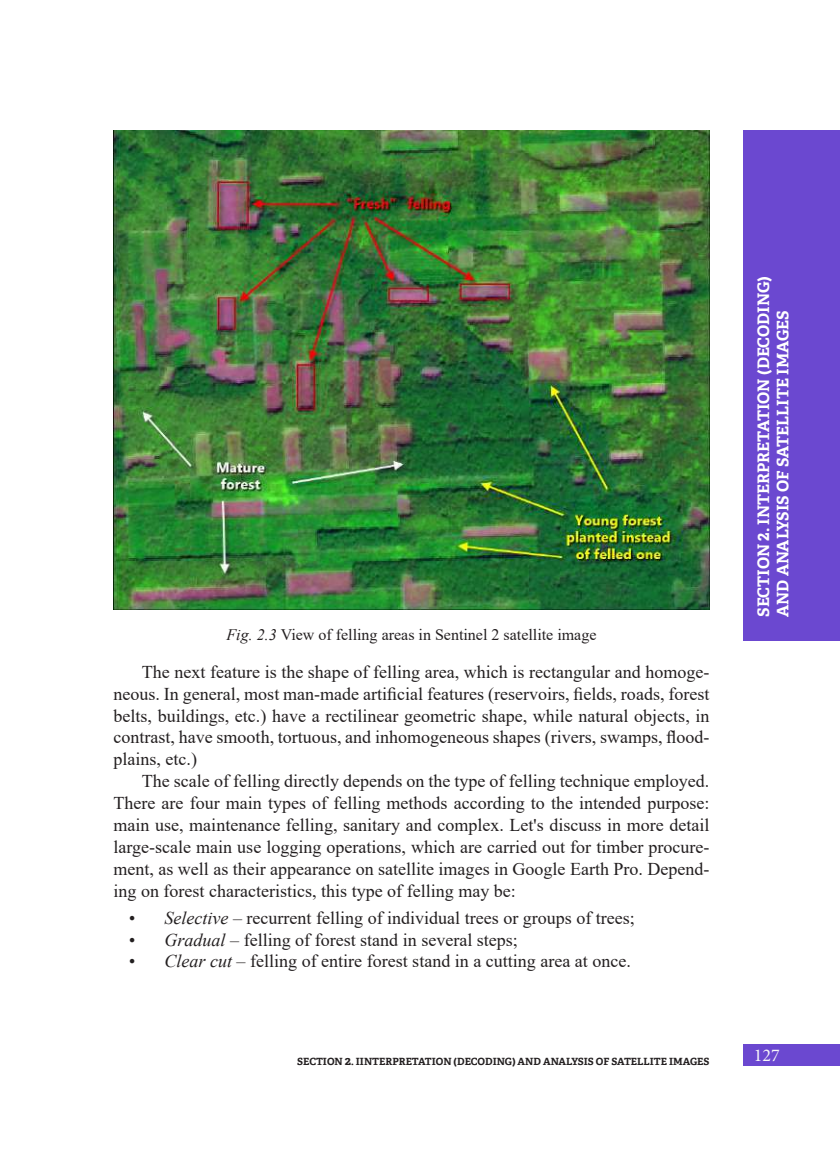
<style>
.page{position:relative;width:840px;height:1168px;background:#fff}
.page>*{position:absolute;margin:0;border:0;box-sizing:border-box;transform-origin:0 0}
.t1{font:18px/22px "Times New Roman";color:#231f20;text-align:justify}
.t2{font:18px "Minion Pro";color:#f7f7f8}
.t3{font:700 16px/19.2px "Adelle Cyrillic";color:#fff}
.t4{font:16px "Times New Roman";color:#231f20}
.t5{font:700 10px "Adelle Cyrillic";color:#231f20}
.s1{font-style:italic}
.s2{font-size:12px}
.s3{font-size:19.2px}
</style>
<div class="page">
<div style="left:743px;top:1045px;width:96px;height:21px;background:#6b48d0"></div>
<div style="left:743px;top:130px;width:96px;height:511px;background:#6b48d0"></div>
<img style="left:113px;top:131px;width:596px;height:478px">
<p class="t4" style="left:226px;top:623px;width:371px"><span class="s1">Fig. 2.3</span> View of felling areas in Sentinel 2 satellite image</p>
<p class="t1" style="left:113px;top:661px;width:597px;text-indent:28px">The next feature is the shape of felling area, which is rectangular and homoge&shy;neous. In general, most man-made artificial features (reservoirs, fields, roads, forest belts, buildings, etc.) have a rectilinear geometric shape, while natural objects, in contrast, have smooth, tortuous, and inhomogeneous shapes (rivers, swamps, flood&shy;plains, etc.)</p>
<p class="t1" style="left:113px;top:769px;width:597px;text-indent:28px">The scale of felling directly depends on the type of felling technique employed.<br>There are four main types of felling methods according to the intended purpose: main use, maintenance felling, sanitary and complex. Let's discuss in more detail large-scale main use logging operations, which are carried out for timber procure&shy;ment, as well as their appearance on satellite images in Google Earth Pro. Depend&shy;ing on forest characteristics, this type of felling may be:</p>
<p class="t1" style="left:128px;top:906px;width:507px"><span class="s1">• Selective</span> – recurrent felling of individual trees or groups of trees;</p>
<p class="t1" style="left:128px;top:928px;width:390px"><span class="s1">• Gradual</span> – felling of forest stand in several steps;</p>
<p class="t1" style="left:128px;top:950px;width:503px"><span class="s1">• Clear cut</span> – felling of entire forest stand in a cutting area at once.</p>
<p class="t5" style="left:297px;top:1056px;width:413px">SECTION <span class="s2">2</span>. ІINTERPRETATION (DECODING) AND ANALYSIS OF SATELLITE IMAGES</p>
<p class="t3" style="left:753px;top:617px;width:342px;rotate:-90deg">SECTION <span class="s3">2</span>. INTERPRETATION (DECODING)<br>AND ANALYSIS OF SATELLITE IMAGES</p>
<p class="t2" style="left:753px;top:1043px;width:27px">127</p>
</div>
